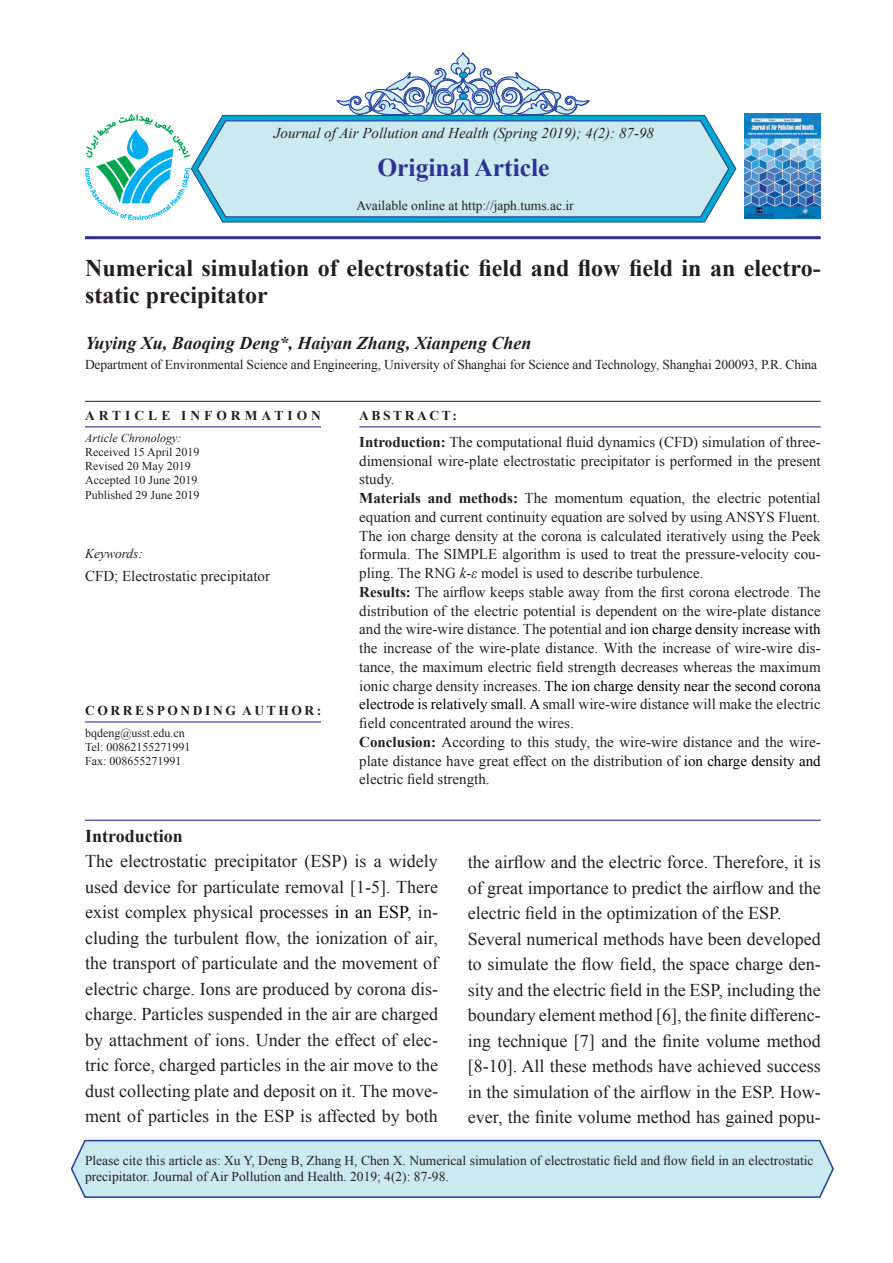
<style>
.page{position:relative;width:893px;height:1263px;background:#fff}
.page>*{position:absolute;margin:0;border:0;box-sizing:border-box;transform-origin:0 0}
.t1{font:700 25.5px "Times New Roman";color:#2e3192}
.t2{font:700 24px/27.6px "Times New Roman";color:#231f20}
.t3{font:18px/25.5px "Times New Roman";color:#231f20;text-align:justify}
.t4{font:italic 700 18px "Times New Roman";color:#231f20}
.Heading_1{font:700 18px "Times New Roman";color:#231f20}
.t5{font:15px/18.8px "Times New Roman";color:#231f20;text-align:justify}
.t6{font:italic 15px "Times New Roman";color:#231f20}
.t7{font:13.5px/16.5px "Times New Roman";color:#231f20}
.t8{font:700 13.5px "Times New Roman";letter-spacing:.19em;color:#231f20}
.t9{font:700 13.5px "Times New Roman";letter-spacing:.3em;color:#231f20}
.t10{font:italic 13.5px "Times New Roman";color:#231f20}
.t11{font:12px "Times New Roman";color:#231f20}
.t12{font:italic 12px "Times New Roman";color:#231f20}
.s1{font-weight:700}
.s2{font-style:italic}
.s3{color:#5b9bd5}
.s4{color:#000}
</style>
<div class="page">
<svg style="left:70px;top:1139px;width:764px;height:59px;background:#c3e1ea"></svg>
<svg style="left:336px;top:52px;width:254px;height:63px"></svg>
<svg style="left:460px;top:103px;width:7px;height:11px"></svg>
<div style="left:459px;top:103px;width:8px;height:11px;border:1px solid #25469d;border-radius:50%"></div>
<div style="left:459px;top:72px;width:8px;height:6px;background:#00a9cc;border-radius:50%"></div>
<div style="left:459px;top:72px;width:9px;height:6px;border:1px solid #25469d;border-radius:50%"></div>
<div style="left:459px;top:93px;width:8px;height:6px;background:#00a9cc;border-radius:50%"></div>
<div style="left:459px;top:93px;width:9px;height:6px;border:1px solid #25469d;border-radius:50%"></div>
<svg style="left:190px;top:115px;width:547px;height:108px;fill:#00a9cc"></svg>
<svg style="left:196px;top:120px;width:534px;height:98px;background:#c2e4ec"></svg>
<hr style="left:85px;top:236px;width:736px;height:3px;background:#2e3192">
<hr style="left:85px;top:401px;width:736px;height:1px;background:#2e3192">
<hr style="left:85px;top:820px;width:736px;height:1px;background:#2e3192">
<hr style="left:85px;top:721px;width:236px;height:1px;background:#2e3192">
<hr style="left:359px;top:426px;width:462px;height:1px;background:#2e3192">
<hr style="left:85px;top:426px;width:236px;height:1px;background:#2e3192">
<img style="left:744px;top:113px;width:77px;height:105px">
<img style="left:85px;top:114px;width:105px;height:105px">
<p class="t6" style="left:274px;top:123px;width:382px">Journal of Air Pollution and Health (Spring 2019); 4(2): 87-98</p>
<p class="t1" style="left:377px;top:150px;width:174px">Original Article</p>
<p class="t7" style="left:356px;top:197px;width:219px">Available online at http://japh.tums.ac.ir</p>
<p class="t2" style="left:85px;top:253px;width:737px">Numerical simulation of electrostatic field and flow field in an electro&shy;static precipitator</p>
<p class="t4" style="left:85px;top:331px;width:448px">Yuying Xu, Baoqing Deng*, Haiyan Zhang, Xianpeng Chen</p>
<p class="t7" style="left:85px;top:356px;width:734px">Department of Environmental Science and Engineering, University of Shanghai for Science and Technology, Shanghai 200093, P.R. China</p>
<p class="t9" style="left:85px;top:406px;width:237px">ARTICLE INFORMATION</p>
<p class="t12" style="left:85px;top:430px;width:98px">Article Chronology:</p>
<p class="t11" style="left:85px;top:444px;width:116px">Received 15 April 2019</p>
<p class="t11" style="left:85px;top:458px;width:107px">Revised 20 May 2019</p>
<p class="t11" style="left:85px;top:472px;width:114px">Accepted 10 June 2019</p>
<p class="t11" style="left:85px;top:487px;width:116px">Published 29 June 2019</p>
<p class="t10" style="left:85px;top:544px;width:59px">Keywords:</p>
<p class="t5" style="left:85px;top:567px;width:186px">CFD; Electrostatic precipitator</p>
<p class="t8" style="left:85px;top:701px;width:238px">CORRESPONDING AUTHOR:</p>
<p class="t11" style="left:85px;top:725px;width:101px">bqdeng@usst.edu.cn</p>
<p class="t11" style="left:85px;top:739px;width:107px">Tel: 00862155271991</p>
<p class="t11" style="left:85px;top:752px;width:98px">Fax: 008655271991</p>
<p class="t8" style="left:359px;top:406px;width:99px">ABSTRACT:</p>
<p class="t5" style="left:359px;top:432px;width:463px"><span class="s1">Introduction:</span> The computational fluid dynamics (CFD) simulation of three&shy;dimensional wire-plate electrostatic precipitator is performed in the present study.</p>
<p class="t5" style="left:359px;top:488px;width:463px"><span class="s1">Materials and methods:</span> The momentum equation, the electric potential equation and current continuity equation are solved by using ANSYS Fluent.<br>The ion charge density at the corona is calculated iteratively using the Peek formula. The SIMPLE algorithm is used to treat the pressure-velocity cou&shy;pling. The RNG <span class="s2">k-ε</span> model is used to describe turbulence.</p>
<p class="t5" style="left:359px;top:582px;width:463px"><span class="s1">Results:</span> The airflow keeps stable away from the first corona electrode<span class="s3">.</span> The distribution of the electric potential is dependent on the wire-plate distance and the wire-wire distance. The potential and <span class="s4">ion charge density increase with </span>the increase of the wire-plate distance. With the increase of wire-wire dis&shy;tance, the maximum electric field strength decreases whereas the maximum ionic charge density increases. <span class="s4">The ion charge density near the second corona electrode is relatively small. A</span> small wire-wire distance will make the electric field concentrated around the wires.</p>
<p class="t5" style="left:359px;top:732px;width:463px"><span class="s1">Conclusion:</span> According to this study, the wire-wire distance and the wire&shy;plate distance have great effect on the distribution of <span class="s4">ion charge density and </span>electric field strength.</p>
<p class="Heading_1" style="left:85px;top:823px;width:99px">Introduction</p>
<p class="t3" style="left:85px;top:848px;width:354px">The electrostatic precipitator (ESP) is a widely used device for particulate removal [1-5]. There exist complex physical processes <span class="s4">in an ESP</span>, in&shy;cluding the turbulent flow, the ionization of air, the transport of particulate and the movement of electric charge. Ions are produced by corona dis&shy;charge. Particles suspended in the air are charged by attachment of ions. Under the effect of elec&shy;tric force, charged particles in the air move to the dust collecting plate and deposit on it. The move&shy;ment of particles in the ESP is affected by both</p>
<p class="t3" style="left:468px;top:849px;width:354px">the airflow and the electric force. Therefore, it is of great importance to predict the airflow and the electric field in the optimization of the ESP.</p>
<p class="t3" style="left:468px;top:926px;width:354px">Several numerical methods have been developed to simulate the flow field, the space charge den&shy;sity and the electric field in the ESP, including the boundary element method [6], the finite differenc&shy;ing technique [7] and the finite volume method [8-10]. All these methods have achieved success in the simulation of the airflow in the ESP. How&shy;ever, the finite volume method has gained popu-</p>
<p class="t7" style="left:85px;top:1152px;width:730px">Please cite this article as: Xu Y, Deng B, Zhang H, Chen X. Numerical simulation of electrostatic field and flow field in an electrostatic precipitator. Journal of Air Pollution and Health. 2019; 4(2): 87-98.</p>
</div>
